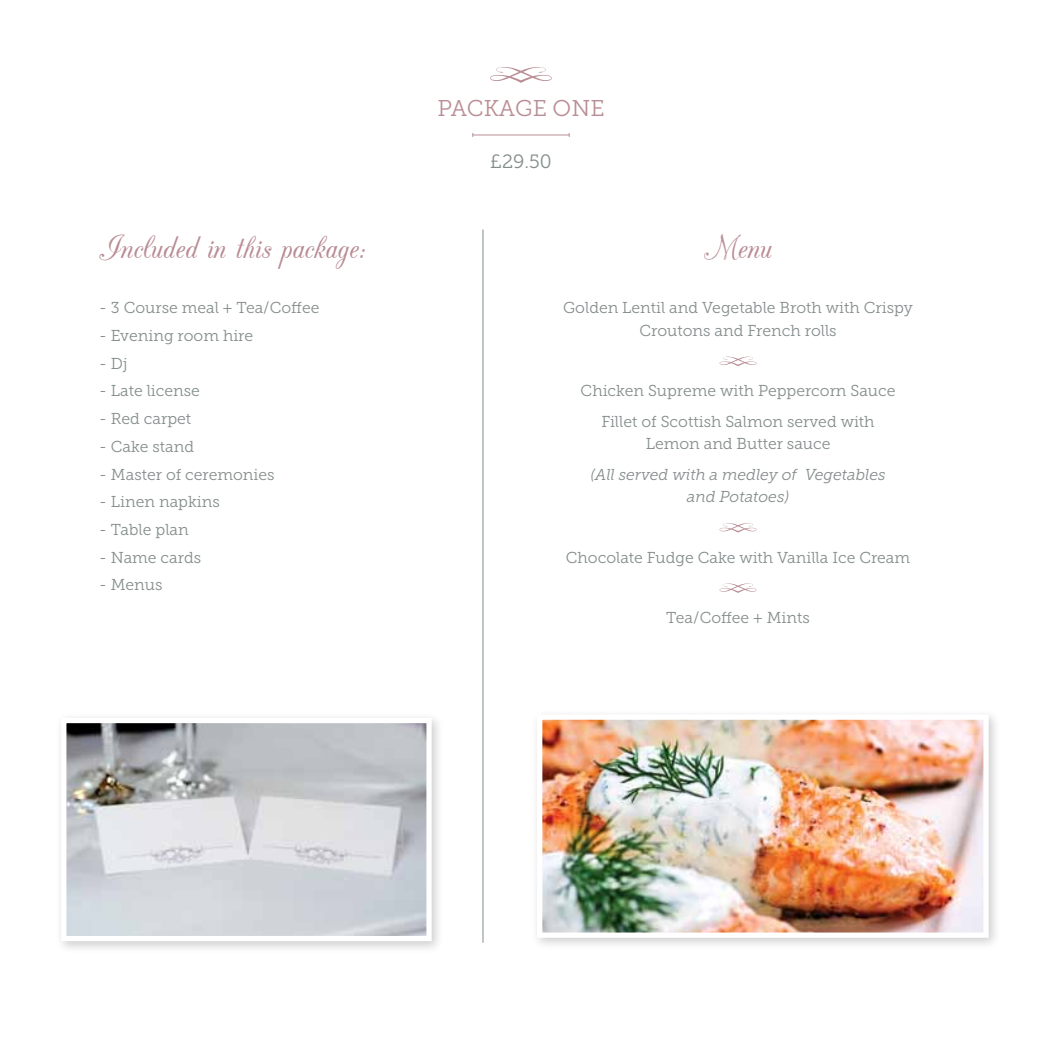
<style>
.page{position:relative;width:1042px;height:1042px;background:#fff}
.page>*{position:absolute;margin:0;border:0;box-sizing:border-box;transform-origin:0 0}
.t1{font:38.5px "CAC Champagne";color:#b98d94}
.t2{font:22.75px "Museo Slab 300";color:#b98d94}
.t3{font:19.25px "Museo Slab 300";color:#848d8c}
.t4{font:15.75px/22.8px "Museo Slab 300";color:#848d8c;text-align:center}
.t5{font:italic 15.75px/22.8px "Museo Slab 300";color:#848d8c;text-align:center}
</style>
<div class="page">
<svg style="left:719px;top:356px;width:37px;height:10px"></svg>
<svg style="left:719px;top:523px;width:37px;height:9px"></svg>
<svg style="left:719px;top:583px;width:37px;height:10px"></svg>
<svg style="left:490px;top:67px;width:62px;height:16px"></svg>
<hr style="left:473px;top:135px;width:96px;height:1px;background:#b98d94">
<hr style="left:482px;top:229px;width:1px;height:714px;background:#848d8c">
<div style="left:55px;top:712px;width:389px;height:242px;background:#000;opacity:.2"></div>
<img style="left:67px;top:724px;width:359px;height:211px">
<div style="left:61px;top:718px;width:371px;height:223px;border:5px solid #fff"></div>
<div style="left:531px;top:708px;width:470px;height:243px;background:#000;opacity:.2"></div>
<img style="left:543px;top:720px;width:439px;height:212px">
<div style="left:537px;top:714px;width:451px;height:224px;border:5px solid #fff"></div>
<h2 class="t2" style="left:437px;top:96px;width:169px">PACKAGE ONE</h2>
<p class="t3" style="left:490px;top:151px;width:63px">£29.50</p>
<h1 class="t1" style="left:99px;top:228px;width:270px">Included in this package:</h1>
<h1 class="t1" style="left:704px;top:228px;width:69px">Menu</h1>
<p class="t4" style="left:563px;top:296px;width:351px">Golden Lentil and Vegetable Broth with Crispy<br>Croutons and French rolls</p>
<p class="t4" style="left:99px;top:296px;width:222px">- 3 Course meal + Tea/Coffee</p>
<p class="t4" style="left:99px;top:324px;width:155px">- Evening room hire</p>
<p class="t4" style="left:99px;top:352px;width:30px">- Dj</p>
<p class="t4" style="left:99px;top:380px;width:102px">- Late license</p>
<p class="t4" style="left:99px;top:407px;width:94px">- Red carpet</p>
<p class="t4" style="left:99px;top:435px;width:96px">- Cake stand</p>
<p class="t4" style="left:99px;top:463px;width:177px">- Master of ceremonies</p>
<p class="t4" style="left:99px;top:490px;width:122px">- Linen napkins</p>
<p class="t4" style="left:99px;top:518px;width:91px">- Table plan</p>
<p class="t4" style="left:99px;top:546px;width:103px">- Name cards</p>
<p class="t4" style="left:99px;top:574px;width:65px">- Menus</p>
<p class="t4" style="left:581px;top:376px;width:316px;line-height:30.3px">Chicken Supreme with Peppercorn Sauce<br>Fillet of Scottish Salmon served with</p>
<p class="t4" style="left:646px;top:433px;width:186px">Lemon and Butter sauce</p>
<p class="t5" style="left:590px;top:463px;width:297px">(All served with a medley of Vegetables and Potatoes)</p>
<p class="t4" style="left:566px;top:546px;width:346px">Chocolate Fudge Cake with Vanilla Ice Cream</p>
<p class="t4" style="left:666px;top:606px;width:145px">Tea/Coffee + Mints</p>
</div>
